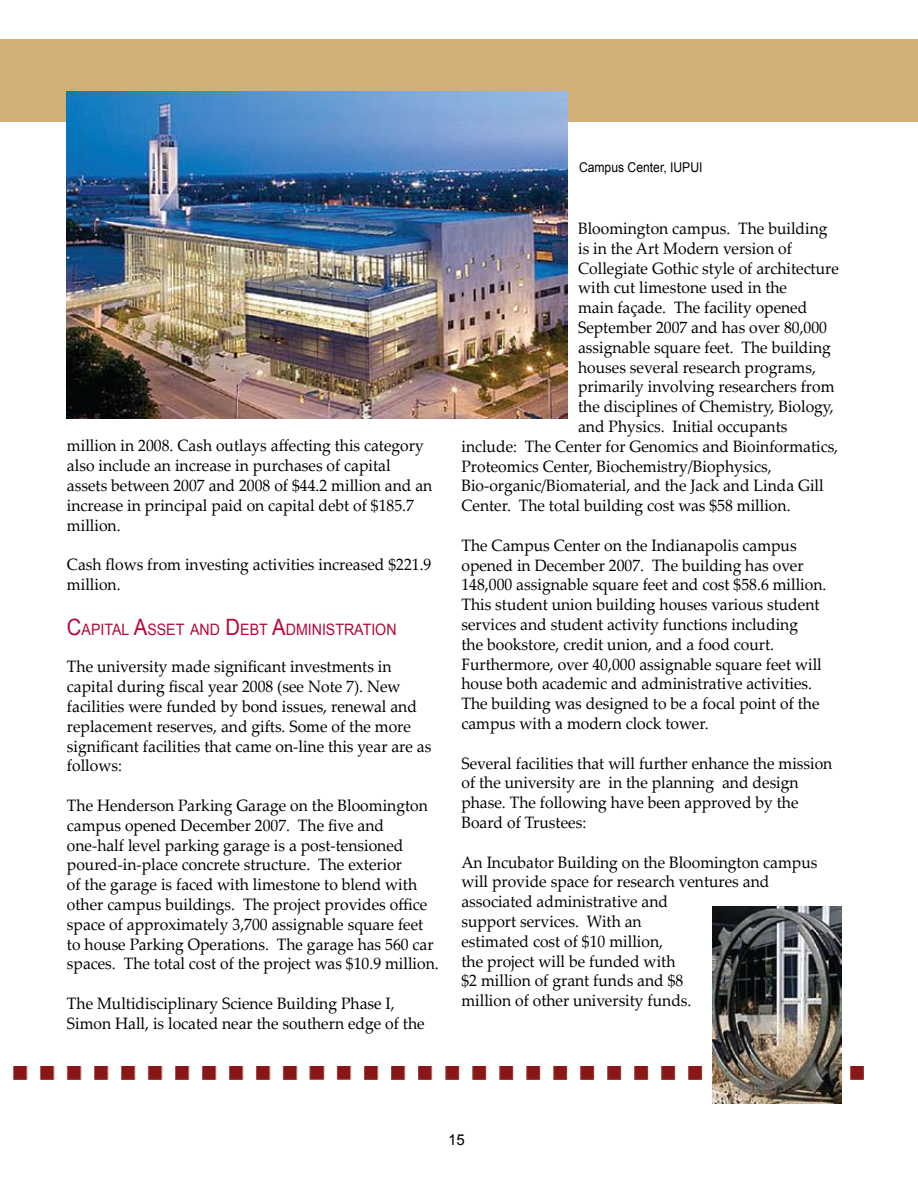
<style>
.page{position:relative;width:918px;height:1188px;background:#fff}
.page>*{position:absolute;margin:0;border:0;box-sizing:border-box;transform-origin:0 0}
.t1{font:16.5px/19.8px "Palatino Linotype";color:#000;scale:.95 1}
.t2{font:15.75px "Arial";color:#b30838;scale:.9 1}
.t3{font:15px "Arial";color:#000}
.t4{font:13.5px "Arial";color:#000;scale:.9 1}
.s1{font-size:22.5px}
</style>
<div class="page">
<div style="left:0;top:39px;width:918px;height:83px;background:#d2af77"></div>
<img style="left:13px;top:1066px;width:851px;height:14px">
<img style="left:67px;top:91px;width:500px;height:327px">
<img style="left:712px;top:906px;width:130px;height:197px">
<p class="t1" style="left:67px;top:435px;width:386px">million in 2008. Cash outlays affecting this category also include an increase in purchases of capital assets between 2007 and 2008 of $44.2 million and an increase in principal paid on capital debt of $185.7 million.</p>
<p class="t1" style="left:67px;top:554px;width:385px">Cash flows from investing activities increased $221.9 million.</p>
<p class="t2" style="left:67px;top:619px;width:368px"><span class="s1">C</span>APITAL <span class="s1">A</span>SSET AND <span class="s1">D</span>EBT <span class="s1">A</span>DMI NISTRATI ON</p>
<p class="t1" style="left:67px;top:656px;width:385px">The university made significant investments in capital during fiscal year 2008 (see Note 7). New facilities were funded by bond issues, renewal and replacement reserves, and gifts. Some of the more significant facilities that came on-line this year are as follows:</p>
<p class="t1" style="left:67px;top:795px;width:393px">The Henderson Parking Garage on the Bloomington campus opened December 2007. The five and one-half level parking garage is a post-tensioned poured-in-place concrete structure. The exterior<br>of the garage is faced with limestone to blend with other campus buildings. The project provides office space of approximately 3,700 assignable square feet to house Parking Operations. The garage has 560 car spaces. The total cost of the project was $10.9 million.</p>
<p class="t1" style="left:67px;top:993px;width:378px">The Multidisciplinary Science Building Phase I,<br>Simon Hall, is located near the southern edge of the</p>
<p class="t4" style="left:579px;top:158px;width:139px">Campus Center, IUPUI</p>
<p class="t1" style="left:578px;top:218px;width:264px">Bloomington campus. The building</p>
<p class="t1" style="left:578px;top:238px;width:227px">is in the Art Modern version of</p>
<p class="t1" style="left:578px;top:258px;width:276px">Collegiate Gothic style of architecture</p>
<p class="t1" style="left:578px;top:277px;width:222px">with cut limestone used in the</p>
<p class="t1" style="left:578px;top:297px;width:243px">main façade. The facility opened</p>
<p class="t1" style="left:578px;top:317px;width:264px">September 2007 and has over 80,000</p>
<p class="t1" style="left:578px;top:337px;width:268px">assignable square feet. The building</p>
<p class="t1" style="left:578px;top:357px;width:252px">houses several research programs,</p>
<p class="t1" style="left:578px;top:376px;width:271px">primarily involving researchers from</p>
<p class="t1" style="left:578px;top:396px;width:271px">the disciplines of Chemistry, Biology,</p>
<p class="t1" style="left:578px;top:416px;width:222px">and Physics. Initial occupants</p>
<p class="t1" style="left:461px;top:436px;width:398px">include: The Center for Genomics and Bioinformatics,</p>
<p class="t1" style="left:461px;top:456px;width:328px">Proteomics Center, Biochemistry/Biophysics,</p>
<p class="t1" style="left:461px;top:475px;width:383px">Bio-organic/Biomaterial, and the Jack and Linda Gill</p>
<p class="t1" style="left:461px;top:495px;width:348px">Center. The total building cost was $58 million.</p>
<p class="t1" style="left:461px;top:535px;width:386px">The Campus Center on the Indianapolis campus opened in December 2007. The building has over 148,000 assignable square feet and cost $58.6 million.<br>This student union building houses various student services and student activity functions including<br>the bookstore, credit union, and a food court.<br>Furthermore, over 40,000 assignable square feet will house both academic and administrative activities.<br>The building was designed to be a focal point of the campus with a modern clock tower.</p>
<p class="t1" style="left:461px;top:753px;width:392px">Several facilities that will further enhance the mission of the university are in the planning and design phase. The following have been approved by the Board of Trustees:</p>
<p class="t1" style="left:461px;top:852px;width:376px">An Incubator Building on the Bloomington campus will provide space for research ventures and associated administrative and<br>support services. With an<br>estimated cost of $10 million,<br>the project will be funded with<br>$2 million of grant funds and $8<br>million of other university funds.</p>
<p class="t3" style="left:448px;top:1130px;width:18px">15</p>
</div>
